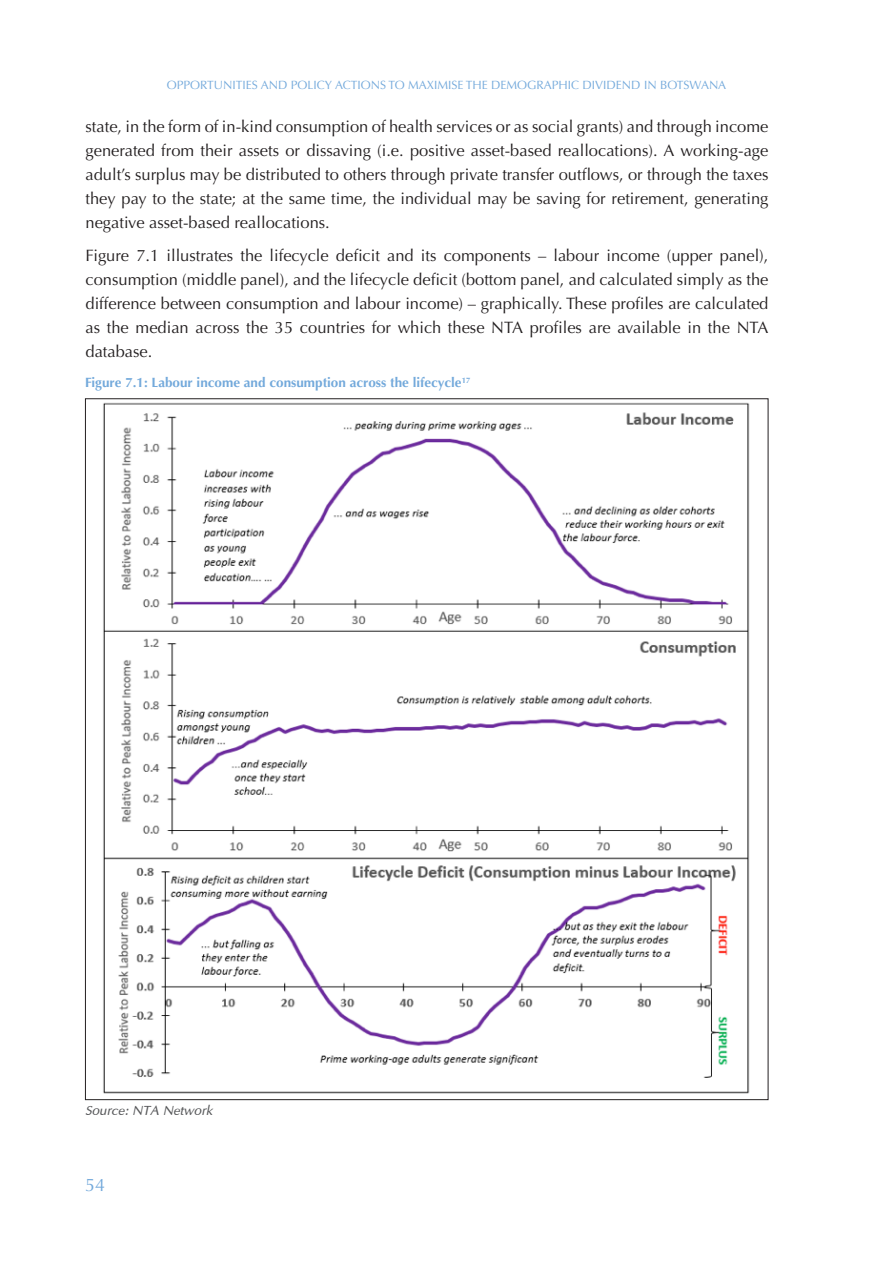
<style>
.page{position:relative;width:893px;height:1263px;background:#fff}
.page>*{position:absolute;margin:0;border:0;box-sizing:border-box;transform-origin:0 0}
.t1{font:18px "Optima";color:#73a9db}
.body_textt{font:16.5px/24px "Optima";color:#231f20;text-align:justify}
.tables_head{font:700 13.5px "Optima";color:#73a9db}
.source{font:italic 13.5px "Optima";color:#57585a}
.t2{font:12px "Optima";color:#73a9db}
</style>
<div class="page">
<img style="left:103px;top:402px;width:647px;height:692px">
<p class="t2" style="left:167px;top:78px;width:561px">OPPORTUNITIES AND POLICY ACTIONS TO MAXIMISE THE DEMOGRAPHIC DIVIDEND IN BOTSWANA</p>
<p class="body_textt" style="left:86px;top:115px;width:684px">state, in the form of in-kind consumption of health services or as social grants) and through income generated from their assets or dissaving (i.e. positive asset-based reallocations). A working-age adult’s surplus may be distributed to others through private transfer outflows, or through the taxes they pay to the state; at the same time, the individual may be saving for retirement, generating negative asset-based reallocations.</p>
<p class="body_textt" style="left:86px;top:243px;width:684px">Figure 7.1 illustrates the lifecycle deficit and its components – labour income (upper panel), consumption (middle panel), and the lifecycle deficit (bottom panel, and calculated simply as the difference between consumption and labour income) – graphically. These profiles are calculated as the median across the 35 countries for which these NTA profiles are available in the NTA database.</p>
<p class="tables_head" style="left:85px;top:375px;width:387px">Figure 7.1: Labour income and consumption across the lifecycle<sup>17</sup></p>
<p class="source" style="left:85px;top:1103px;width:129px">Source: NTA Network</p>
<p class="t1" style="left:85px;top:1175px;width:22px">54</p>
</div>
